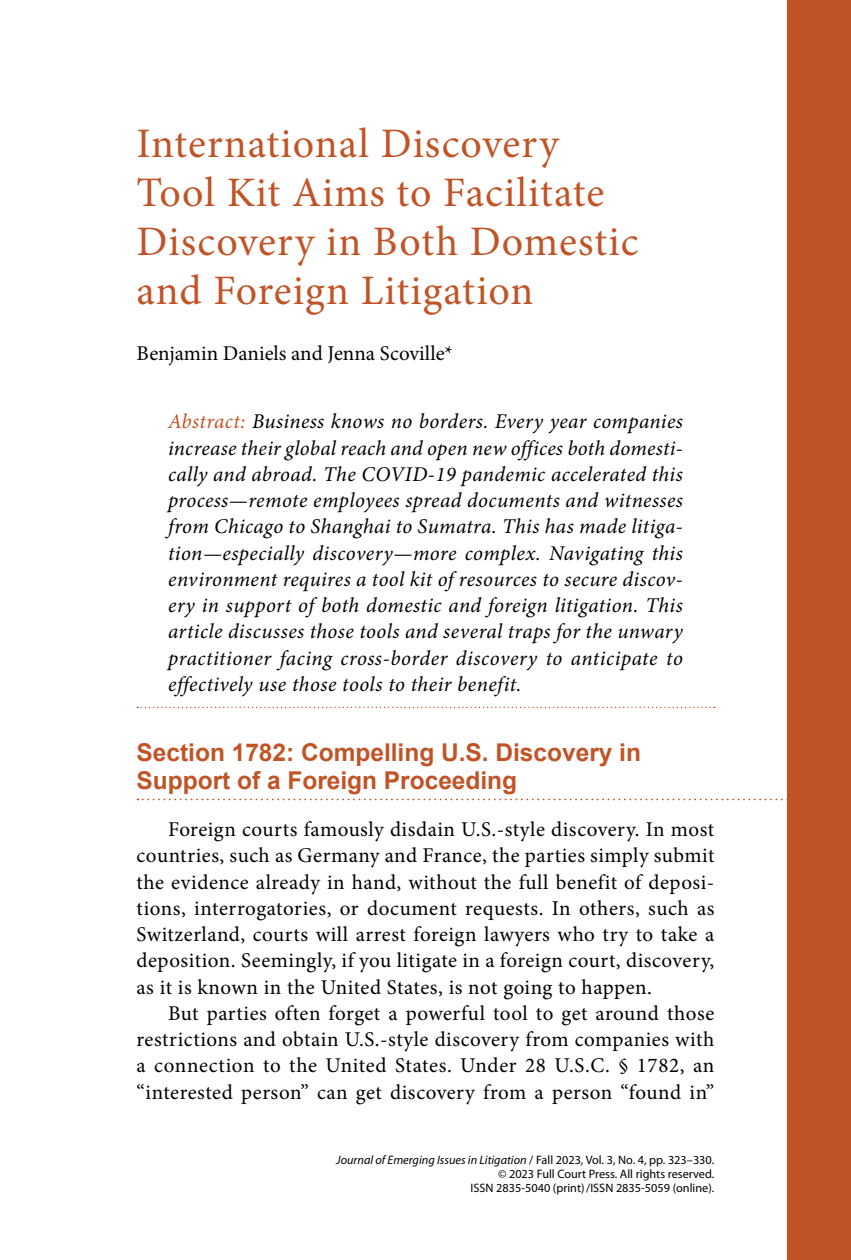
<style>
.page{position:relative;width:851px;height:1260px;background:#fff}
.page>*{position:absolute;margin:0;border:0;box-sizing:border-box;transform-origin:0 0}
.t1{font:42px/49px "Minion Pro";letter-spacing:.025em;color:#c15427}
.t2{font:700 24.5px/28px "Arial";color:#c15427}
.t3{font:21px/26.2px "Minion Pro";letter-spacing:.02em;color:#000;text-align:justify}
.t4{font:italic 21px/26.2px "Minion Pro";letter-spacing:.02em;color:#000;text-align:justify}
.t5{font:21px "Minion Pro";color:#000}
.t6{font:12.25px/14px "Myriad Pro";color:#000;text-align:right}
.s1{color:#c15427}
.s2{font-style:italic}
</style>
<div class="page">
<div style="left:788px;top:0;width:62px;height:1260px;background:#c15427"></div>
<svg style="left:137px;top:707px;width:577px;height:1px"></svg>
<svg style="left:137px;top:799px;width:714px;height:1px"></svg>
<h1 class="t1" style="left:136px;top:119px;width:503px">International Discovery<br>Tool Kit Aims to Facilitate<br>Discovery in Both Domestic and Foreign Litigation</h1>
<p class="t5" style="left:136px;top:339px;width:318px">Benjamin Daniels and Jenna Scoville*</p>
<p class="t4" style="left:168px;top:409px;width:516px"><span class="s1">Abstract:</span> Business knows no borders. Every year companies increase their global reach and open new offices both domesti&shy;cally and abroad. The COVID-19 pandemic accelerated this process—remote employees spread documents and witnesses from Chicago to Shanghai to Sumatra. This has made litiga&shy;tion—especially discovery—more complex. Navigating this environment requires a tool kit of resources to secure discov&shy;ery in support of both domestic and foreign litigation. This article discusses those tools and several traps for the unwary practitioner facing cross-border discovery to anticipate to effectively use those tools to their benefit.</p>
<p class="t2" style="left:136px;top:739px;width:506px">Section 1782: Compelling U.S. Discovery in<br>Support of a Foreign Proceeding</p>
<p class="t3" style="left:136px;top:817px;width:579px;text-indent:32px">Foreign courts famously disdain U.S.-style discovery. In most countries, such as Germany and France, the parties simply submit the evidence already in hand, without the full benefit of deposi&shy;tions, interrogatories, or document requests. In others, such as Switzerland, courts will arrest foreign lawyers who try to take a deposition. Seemingly, if you litigate in a foreign court, discovery, as it is known in the United States, is not going to happen.</p>
<p class="t3" style="left:136px;top:1000px;width:579px;text-indent:32px">But parties often forget a powerful tool to get around those restrictions and obtain U.S.-style discovery from companies with a connection to the United States. Under 28 U.S.C. § 1782, an “interested person” can get discovery from a person “found in”</p>
<p class="t6" style="left:336px;top:1153px;width:379px"><span class="s2">Journal of Emerging Issues in Litigation</span> / Fall 2023, Vol. 3, No. 4, pp. 323–330. © 2023 Full Court Press. All rights reserved.<br>ISSN 2835-5040 (print)/ISSN 2835-5059 (online).</p>
</div>
